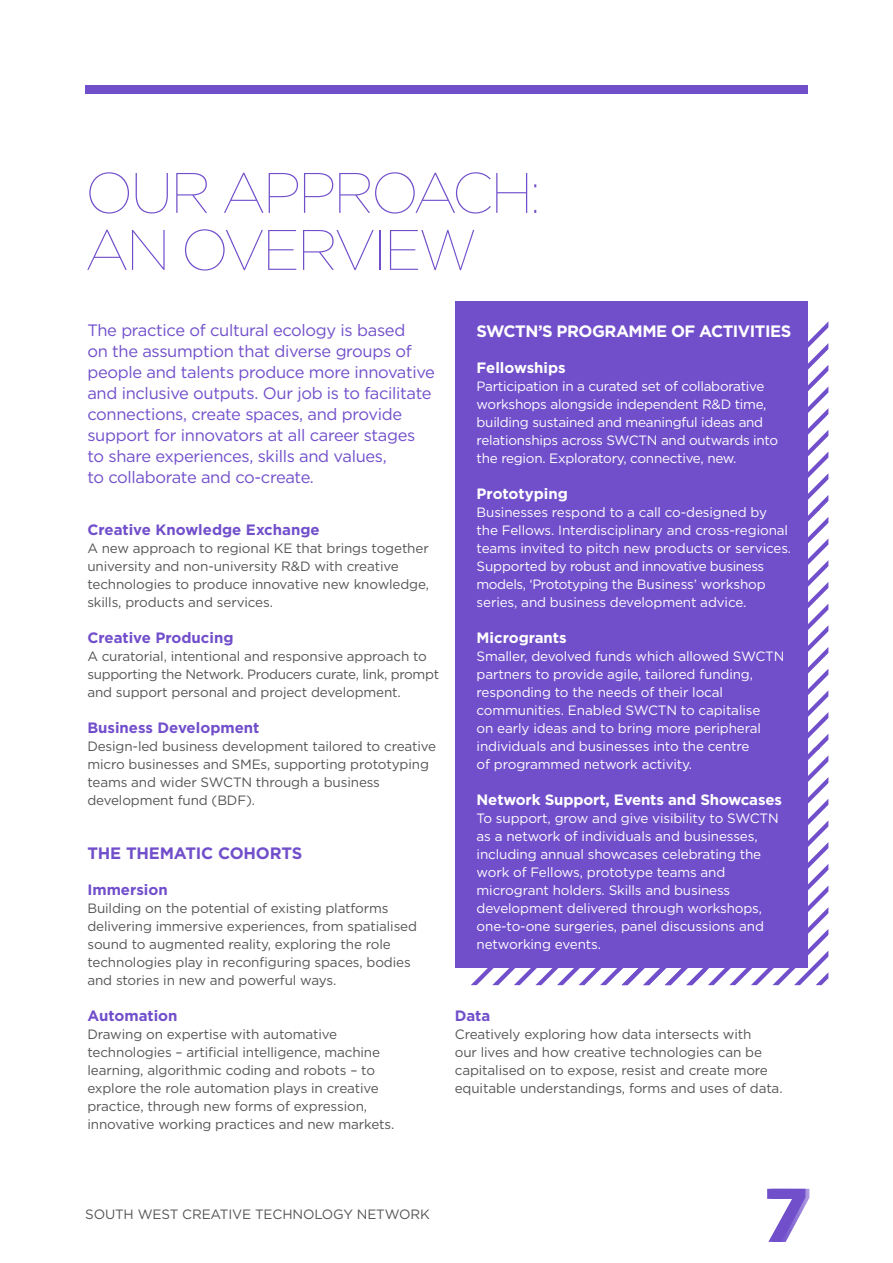
<style>
.page{position:relative;width:893px;height:1263px;background:#fff}
.page>*{position:absolute;margin:0;border:0;box-sizing:border-box;transform-origin:0 0}
.t1{font:700 75.9px "Gotham";color:#714fcb}
.Purple_Heading{font:100 57px/57px "Gotham";letter-spacing:-.05em;color:#714fcb}
.Intro_text{font:16.5px/21px "Gotham";letter-spacing:-.02em;color:#714fcb}
.t2{font:700 16.5px "Gotham";letter-spacing:-.03em;color:#fff}
.t3{font:700 16.5px "Gotham";letter-spacing:-.01em;color:#714fcb}
.OLD{font:700 15px "Gotham";color:#714fcb}
.OLD-2{font:700 15px "Gotham";letter-spacing:-.01em;color:#fff}
.Body_text{font:13.5px/18px "Gotham";letter-spacing:-.01em;color:#555}
.OLD-3{font:13.5px/18px "Gotham";letter-spacing:-.01em;color:#fff}
</style>
<div class="page">
<div style="left:85px;top:85px;width:723px;height:9px;background:#714fcb"></div>
<svg style="left:467px;top:322px;width:361px;height:664px"></svg>
<div style="left:455px;top:301px;width:353px;height:666px;background:#714fcb"></div>
<p class="Purple_Heading" style="left:85px;top:162px;width:457px">OUR APPROACH:<br>AN OVERVIEW</p>
<p class="Intro_text" style="left:87px;top:320px;width:349px">The practice of cultural ecology is based<br>on the assumption that diverse groups of people and talents produce more innovative and inclusive outputs. Our job is to facilitate connections, create spaces, and provide support for innovators at all career stages to share experiences, skills and values,<br>to collaborate and co-create.</p>
<p class="OLD" style="left:87px;top:520px;width:234px">Creative Knowledge Exchange</p>
<p class="Body_text" style="left:87px;top:539px;width:343px">A new approach to regional KE that brings together university and non-university R&amp;D with creative technologies to produce innovative new knowledge, skills, products and services.</p>
<p class="OLD" style="left:87px;top:628px;width:148px">Creative Producing</p>
<p class="Body_text" style="left:87px;top:647px;width:353px">A curatorial, intentional and responsive approach to supporting the Network. Producers curate, link, prompt and support personal and project development.</p>
<p class="OLD" style="left:87px;top:718px;width:174px">Business Development</p>
<p class="Body_text" style="left:87px;top:737px;width:350px">Design-led business development tailored to creative micro businesses and SMEs, supporting prototyping teams and wider SWCTN through a business development fund (BDF).</p>
<p class="t3" style="left:87px;top:842px;width:216px">THE THEMATIC COHORTS</p>
<p class="OLD" style="left:87px;top:880px;width:82px">Immersion</p>
<p class="Body_text" style="left:87px;top:899px;width:331px">Building on the potential of existing platforms delivering immersive experiences, from spatialised sound to augmented reality, exploring the role technologies play in reconfiguring spaces, bodies and stories in new and powerful ways.</p>
<p class="OLD" style="left:87px;top:1006px;width:92px">Automation</p>
<p class="Body_text" style="left:87px;top:1025px;width:309px">Drawing on expertise with automative technologies – artificial intelligence, machine learning, algorithmic coding and robots – to explore the role automation plays in creative practice, through new forms of expression, innovative working practices and new markets.</p>
<p class="t2" style="left:477px;top:320px;width:316px">SWCTN’S PROGRAMME OF ACTIVITIES</p>
<p class="OLD-2" style="left:477px;top:358px;width:91px">Fellowships</p>
<p class="OLD-3" style="left:477px;top:377px;width:303px">Participation in a curated set of collaborative workshops alongside independent R&amp;D time, building sustained and meaningful ideas and relationships across SWCTN and outwards into the region. Exploratory, connective, new.</p>
<p class="OLD-2" style="left:477px;top:484px;width:93px">Prototyping</p>
<p class="OLD-3" style="left:477px;top:503px;width:316px">Businesses respond to a call co-designed by the Fellows. Interdisciplinary and cross-regional teams invited to pitch new products or services.<br>Supported by robust and innovative business models, ‘Prototyping the Business’ workshop series, and business development advice.</p>
<p class="OLD-2" style="left:477px;top:628px;width:92px">Microgrants</p>
<p class="OLD-3" style="left:477px;top:647px;width:309px">Smaller, devolved funds which allowed SWCTN partners to provide agile, tailored funding, responding to the needs of their local communities. Enabled SWCTN to capitalise<br>on early ideas and to bring more peripheral individuals and businesses into the centre<br>of programmed network activity.</p>
<p class="OLD-2" style="left:477px;top:790px;width:307px">Network Support, Events and Showcases</p>
<p class="OLD-3" style="left:477px;top:809px;width:304px">To support, grow and give visibility to SWCTN as a network of individuals and businesses, including annual showcases celebrating the work of Fellows, prototype teams and microgrant holders. Skills and business development delivered through workshops, one-to-one surgeries, panel discussions and networking events.</p>
<p class="OLD" style="left:455px;top:1006px;width:37px">Data</p>
<p class="Body_text" style="left:455px;top:1025px;width:329px">Creatively exploring how data intersects with<br>our lives and how creative technologies can be capitalised on to expose, resist and create more equitable understandings, forms and uses of data.</p>
<p class="Body_text" style="left:85px;top:1205px;width:346px">SOUTH WEST CREATIVE TECHNOLOGY NETWORK</p>
<h1 class="t1" style="left:766px;top:1165px;width:49px">7</h1>
</div>
